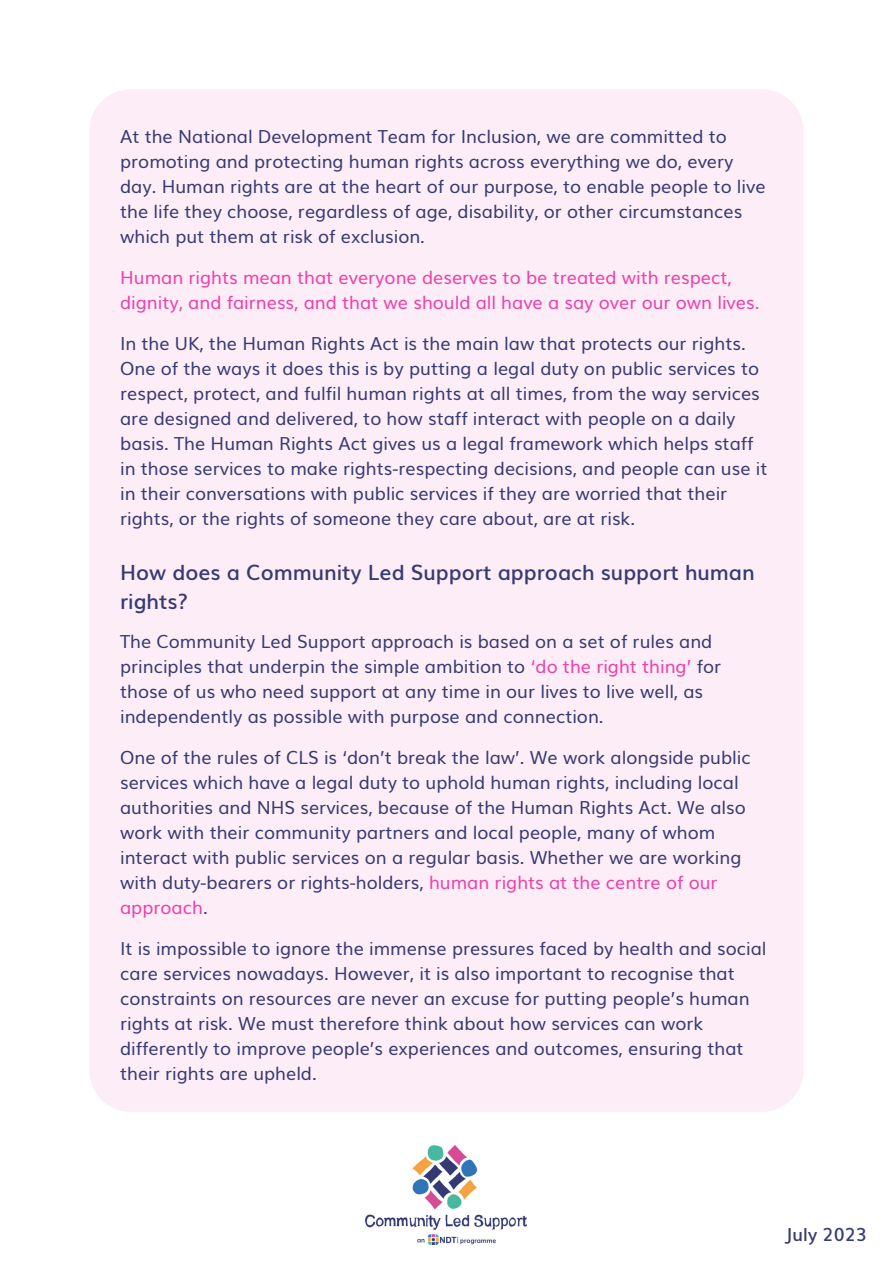
<style>
.page{position:relative;width:893px;height:1264px;background:#fff}
.page>*{position:absolute;margin:0;border:0;box-sizing:border-box;transform-origin:0 0}
.t1{font:600 21px/29.2px "Muli";color:#363b73}
.t2{font:18px/25px "Muli";color:#363b73}
.t3{font:18px/25px "Muli";color:#ed40a9}
.t4{font:600 18px "Muli";color:#363b73}
.s1{color:#ed40a9}
</style>
<div class="page">
<img style="left:366px;top:1145px;width:160px;height:98px">
<div style="left:89px;top:89px;width:714px;height:1022px;background:#fdedf6"></div>
<p class="t2" style="left:120px;top:123px;width:647px">At the National Development Team for Inclusion, we are committed to promoting and protecting human rights across everything we do, every day. Human rights are at the heart of our purpose, to enable people to live the life they choose, regardless of age, disability, or other circumstances which put them at risk of exclusion.</p>
<p class="t3" style="left:120px;top:264px;width:640px">Human rights mean that everyone deserves to be treated with respect, dignity, and fairness, and that we should all have a say over our own lives.</p>
<p class="t2" style="left:120px;top:330px;width:648px">In the UK, the Human Rights Act is the main law that protects our rights.<br>One of the ways it does this is by putting a legal duty on public services to respect, protect, and fulfil human rights at all times, from the way services are designed and delivered, to how staff interact with people on a daily basis. The Human Rights Act gives us a legal framework which helps staff in those services to make rights-respecting decisions, and people can use it in their conversations with public services if they are worried that their rights, or the rights of someone they care about, are at risk.</p>
<p class="t1" style="left:120px;top:555px;width:636px">How does a Community Led Support approach support human rights?</p>
<p class="t2" style="left:120px;top:628px;width:602px">The Community Led Support approach is based on a set of rules and principles that underpin the simple ambition to <span class="s1">‘do the right thing’</span> for those of us who need support at any time in our lives to live well, as independently as possible with purpose and connection.</p>
<p class="t2" style="left:120px;top:744px;width:632px">One of the rules of CLS is ‘don’t break the law’. We work alongside public services which have a legal duty to uphold human rights, including local authorities and NHS services, because of the Human Rights Act. We also work with their community partners and local people, many of whom interact with public services on a regular basis. Whether we are working with duty-bearers or rights-holders, <span class="s1">human rights at the centre of our approach</span>.</p>
<p class="t2" style="left:120px;top:934px;width:648px">It is impossible to ignore the immense pressures faced by health and social care services nowadays. However, it is also important to recognise that constraints on resources are never an excuse for putting people’s human rights at risk. We must therefore think about how services can work differently to improve people’s experiences and outcomes, ensuring that their rights are upheld.</p>
<p class="t4" style="left:784px;top:1220px;width:84px">July 2023</p>
</div>
